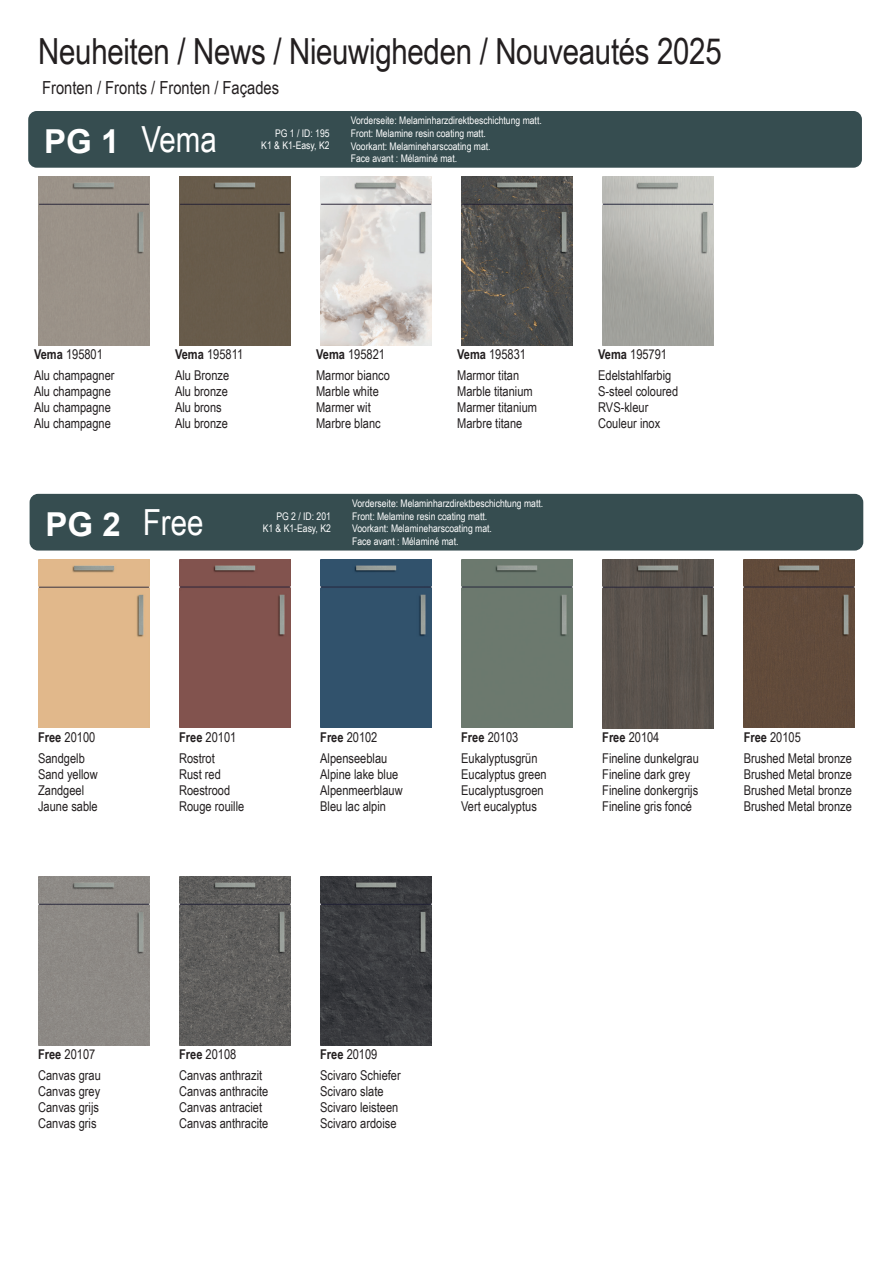
<style>
.page{position:relative;width:893px;height:1263px;background:#fff}
.page>*{position:absolute;margin:0;border:0;box-sizing:border-box;transform-origin:0 0}
.t1{font:36px "Arial Narrow";letter-spacing:-.01em;color:#231f20}
.t2{font:36px "Arial Narrow";color:#fff}
.t3{font:700 33px "Arial";color:#fff}
.t4{font:18px "Arial Narrow";color:#231f20}
.t5{font:13.5px "Arial Narrow";color:#231f20}
.t6{font:10.5px "Arial Narrow";color:#fff}
.s1{font-weight:700}
</style>
<div class="page">
<div style="left:30px;top:494px;width:833px;height:56px;background:#364d50;border-radius:9px"></div>
<div style="left:38px;top:559px;width:111px;height:169px;background:#e1b88b"></div>
<div style="left:179px;top:559px;width:111px;height:169px;background:#82534e"></div>
<div style="left:320px;top:559px;width:111px;height:169px;background:#31526c"></div>
<div style="left:461px;top:559px;width:111px;height:169px;background:#6c796e"></div>
<div style="left:38px;top:877px;width:111px;height:168px;background:#8d8985"></div>
<img style="left:179px;top:877px;width:111px;height:168px">
<div style="left:602px;top:559px;width:111px;height:169px;background:#5a534d"></div>
<img style="left:320px;top:877px;width:111px;height:168px">
<div style="left:744px;top:559px;width:111px;height:169px;background:#614b3a"></div>
<div style="left:28px;top:111px;width:834px;height:57px;background:#364d50;border-radius:9px"></div>
<div style="left:39px;top:177px;width:110px;height:168px;background:#9a9288"></div>
<img style="left:321px;top:177px;width:110px;height:168px">
<img style="left:462px;top:177px;width:110px;height:168px">
<div style="left:180px;top:177px;width:110px;height:168px;background:#685b4b"></div>
<img style="left:603px;top:177px;width:110px;height:168px">
<p class="t1" style="left:38px;top:25px;width:685px">Neuheiten / News / Nieuwigheden / Nouveautés 2025</p>
<p class="t4" style="left:42px;top:74px;width:239px">Fronten / Fronts / Fronten / Façades</p>
<p class="t3" style="left:44px;top:118px;width:77px">PG 1</p>
<p class="t2" style="left:141px;top:113px;width:77px">Vema</p>
<p class="t6" style="left:275px;top:125px;width:56px">PG 1 / ID: 195</p>
<p class="t6" style="left:261px;top:138px;width:70px">K1 &amp; K1-Easy, K2</p>
<p class="t6" style="left:351px;top:113px;width:192px">Vorderseite: Melaminharzdirektbeschichtung matt.</p>
<p class="t6" style="left:351px;top:126px;width:136px">Front: Melamine resin coating matt.</p>
<p class="t6" style="left:351px;top:138px;width:141px">Voorkant: Melamineharscoating mat.</p>
<p class="t6" style="left:351px;top:151px;width:108px">Face avant : Mélaminé mat.</p>
<p class="t5" style="left:34px;top:344px;width:70px"><span class="s1">Vema</span> 195801</p>
<p class="t5" style="left:34px;top:365px;width:82px">Alu champagner</p>
<p class="t5" style="left:34px;top:381px;width:78px">Alu champagne</p>
<p class="t5" style="left:34px;top:397px;width:78px">Alu champagne</p>
<p class="t5" style="left:34px;top:414px;width:78px">Alu champagne</p>
<p class="t5" style="left:175px;top:344px;width:70px"><span class="s1">Vema</span> 195811</p>
<p class="t5" style="left:175px;top:365px;width:56px">Alu Bronze</p>
<p class="t5" style="left:175px;top:381px;width:54px">Alu bronze</p>
<p class="t5" style="left:175px;top:397px;width:48px">Alu brons</p>
<p class="t5" style="left:175px;top:414px;width:54px">Alu bronze</p>
<p class="t5" style="left:316px;top:344px;width:70px"><span class="s1">Vema</span> 195821</p>
<p class="t5" style="left:316px;top:365px;width:75px">Marmor bianco</p>
<p class="t5" style="left:316px;top:381px;width:64px">Marble white</p>
<p class="t5" style="left:316px;top:397px;width:56px">Marmer wit</p>
<p class="t5" style="left:316px;top:414px;width:66px">Marbre blanc</p>
<p class="t5" style="left:457px;top:344px;width:70px"><span class="s1">Vema</span> 195831</p>
<p class="t5" style="left:457px;top:365px;width:64px">Marmor titan</p>
<p class="t5" style="left:457px;top:381px;width:77px">Marble titanium</p>
<p class="t5" style="left:457px;top:397px;width:81px">Marmer titanium</p>
<p class="t5" style="left:457px;top:414px;width:67px">Marbre titane</p>
<p class="t3" style="left:45px;top:501px;width:77px">PG 2</p>
<p class="t2" style="left:143px;top:496px;width:62px">Free</p>
<p class="t6" style="left:276px;top:508px;width:56px">PG 2 / ID: 201</p>
<p class="t6" style="left:263px;top:521px;width:70px">K1 &amp; K1-Easy, K2</p>
<p class="t6" style="left:352px;top:496px;width:192px">Vorderseite: Melaminharzdirektbeschichtung matt.</p>
<p class="t6" style="left:352px;top:508px;width:136px">Front: Melamine resin coating matt.</p>
<p class="t6" style="left:352px;top:521px;width:141px">Voorkant: Melamineharscoating mat.</p>
<p class="t6" style="left:352px;top:534px;width:108px">Face avant : Mélaminé mat.</p>
<p class="t5" style="left:598px;top:344px;width:70px"><span class="s1">Vema</span> 195791</p>
<p class="t5" style="left:598px;top:365px;width:75px">Edelstahlfarbig</p>
<p class="t5" style="left:598px;top:381px;width:81px">S-steel coloured</p>
<p class="t5" style="left:598px;top:397px;width:52px">RVS-kleur</p>
<p class="t5" style="left:598px;top:414px;width:64px">Couleur inox</p>
<p class="t5" style="left:38px;top:727px;width:59px"><span class="s1">Free</span> 20100</p>
<p class="t5" style="left:38px;top:748px;width:48px">Sandgelb</p>
<p class="t5" style="left:38px;top:764px;width:61px">Sand yellow</p>
<p class="t5" style="left:38px;top:780px;width:48px">Zandgeel</p>
<p class="t5" style="left:38px;top:796px;width:61px">Jaune sable</p>
<p class="t5" style="left:179px;top:727px;width:59px"><span class="s1">Free</span> 20101</p>
<p class="t5" style="left:179px;top:748px;width:37px">Rostrot</p>
<p class="t5" style="left:179px;top:764px;width:43px">Rust red</p>
<p class="t5" style="left:179px;top:780px;width:53px">Roestrood</p>
<p class="t5" style="left:179px;top:796px;width:67px">Rouge rouille</p>
<p class="t5" style="left:320px;top:727px;width:59px"><span class="s1">Free</span> 20102</p>
<p class="t5" style="left:320px;top:748px;width:69px">Alpenseeblau</p>
<p class="t5" style="left:320px;top:764px;width:80px">Alpine lake blue</p>
<p class="t5" style="left:320px;top:780px;width:84px">Alpenmeerblauw</p>
<p class="t5" style="left:320px;top:796px;width:67px">Bleu lac alpin</p>
<p class="t5" style="left:461px;top:727px;width:59px"><span class="s1">Free</span> 20103</p>
<p class="t5" style="left:461px;top:748px;width:78px">Eukalyptusgrün</p>
<p class="t5" style="left:461px;top:764px;width:87px">Eucalyptus green</p>
<p class="t5" style="left:461px;top:780px;width:84px">Eucalyptusgroen</p>
<p class="t5" style="left:461px;top:796px;width:77px">Vert eucalyptus</p>
<p class="t5" style="left:602px;top:727px;width:59px"><span class="s1">Free</span> 20104</p>
<p class="t5" style="left:602px;top:748px;width:98px">Fineline dunkelgrau</p>
<p class="t5" style="left:602px;top:764px;width:89px">Fineline dark grey</p>
<p class="t5" style="left:602px;top:780px;width:97px">Fineline donkergrijs</p>
<p class="t5" style="left:602px;top:796px;width:91px">Fineline gris foncé</p>
<p class="t5" style="left:744px;top:727px;width:59px"><span class="s1">Free</span> 20105</p>
<p class="t5" style="left:744px;top:748px;width:110px">Brushed Metal bronze</p>
<p class="t5" style="left:744px;top:764px;width:110px">Brushed Metal bronze</p>
<p class="t5" style="left:744px;top:780px;width:110px">Brushed Metal bronze</p>
<p class="t5" style="left:744px;top:796px;width:110px">Brushed Metal bronze</p>
<p class="t5" style="left:38px;top:1044px;width:59px"><span class="s1">Free</span> 20107</p>
<p class="t5" style="left:38px;top:1065px;width:64px">Canvas grau</p>
<p class="t5" style="left:38px;top:1081px;width:64px">Canvas grey</p>
<p class="t5" style="left:38px;top:1097px;width:62px">Canvas grijs</p>
<p class="t5" style="left:38px;top:1113px;width:60px">Canvas gris</p>
<p class="t5" style="left:179px;top:1044px;width:59px"><span class="s1">Free</span> 20108</p>
<p class="t5" style="left:179px;top:1065px;width:85px">Canvas anthrazit</p>
<p class="t5" style="left:179px;top:1081px;width:91px">Canvas anthracite</p>
<p class="t5" style="left:179px;top:1097px;width:85px">Canvas antraciet</p>
<p class="t5" style="left:179px;top:1113px;width:91px">Canvas anthracite</p>
<p class="t5" style="left:320px;top:1044px;width:59px"><span class="s1">Free</span> 20109</p>
<p class="t5" style="left:320px;top:1065px;width:82px">Scivaro Schiefer</p>
<p class="t5" style="left:320px;top:1081px;width:65px">Scivaro slate</p>
<p class="t5" style="left:320px;top:1097px;width:80px">Scivaro leisteen</p>
<p class="t5" style="left:320px;top:1113px;width:78px">Scivaro ardoise</p>
</div>
